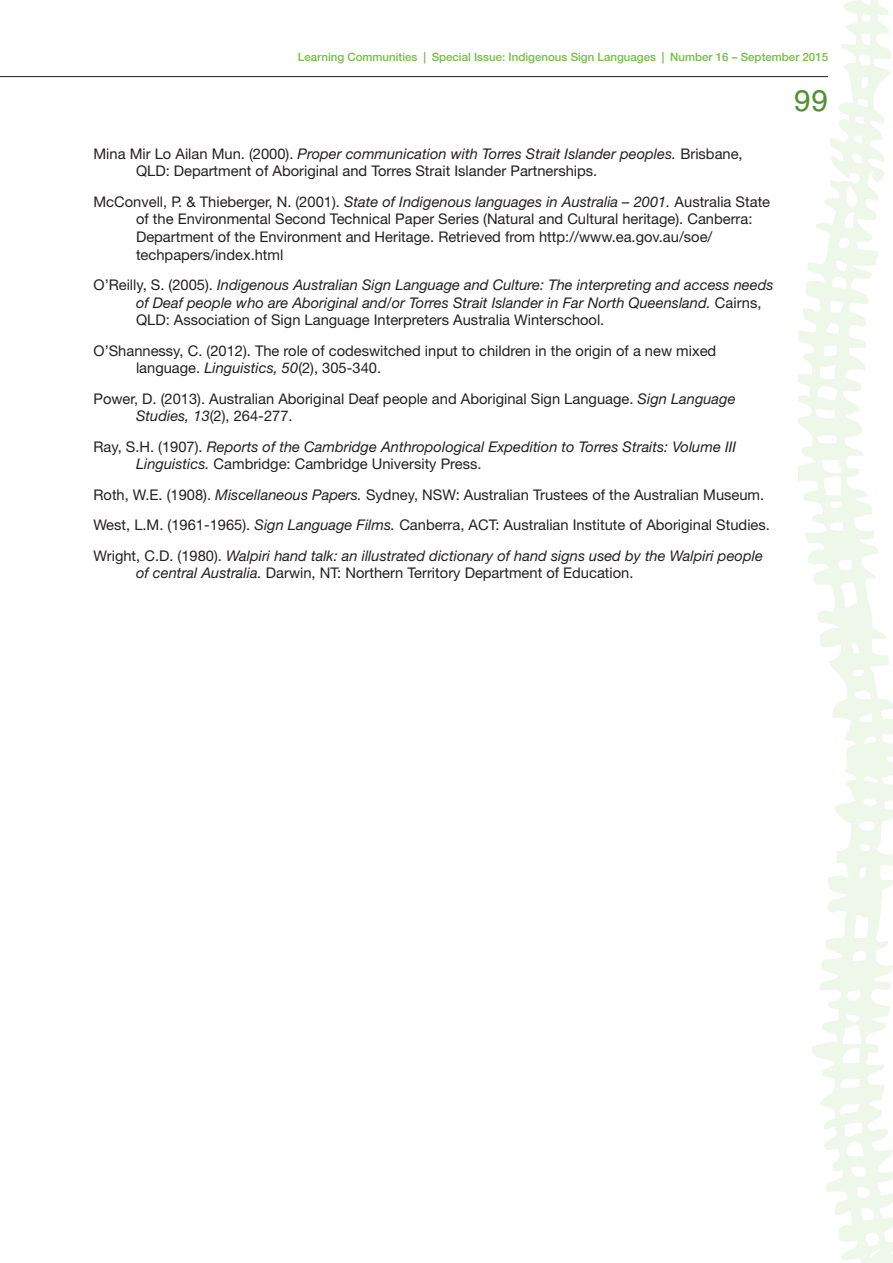
<style>
.page{position:relative;width:893px;height:1263px;background:#fff}
.page>*{position:absolute;margin:0;border:0;box-sizing:border-box;transform-origin:0 0}
.t1{font:30px "Helvetica";color:#519032}
.t2{font:14.7px/17.7px "Helvetica Neue";color:#231f20}
.t3{font:italic 14.7px/17.7px "Helvetica Neue";color:#231f20}
.t4{font:500 11.55px "Helvetica Neue";color:#72bf44}
.s1{font-style:italic}
.s2{font-style:normal}
</style>
<div class="page">
<hr style="left:0;top:76px;width:828px;height:1px;background:#231f20">
<svg style="left:798px;top:0;width:95px;height:1263px"></svg>
<p class="t4" style="left:298px;top:53px;width:532px">Learning Communities | Special Issue: Indigenous Sign Languages | Number 16 – September 2015</p>
<h1 class="t1" style="left:794px;top:89px;width:35px">99</h1>
<p class="t2" style="left:136px;top:146px;width:608px;text-indent:-43px">Mina Mir Lo Ailan Mun. (2000). <span class="s1">Proper communication with Torres Strait Islander peoples.</span> Brisbane,<br>QLD: Department of Aboriginal and Torres Strait Islander Partnerships.</p>
<p class="t2" style="left:136px;top:194px;width:636px;text-indent:-43px">McConvell, P. &amp; Thieberger, N. (2001). <span class="s1">State of Indigenous languages in Australia – 2001.</span> Australia State of the Environmental Second Technical Paper Series (Natural and Cultural heritage). Canberra:<br>Department of the Environment and Heritage. Retrieved from http://www.ea.gov.au/soe/ techpapers/index.html</p>
<p class="t3" style="left:136px;top:277px;width:639px;text-indent:-43px"><span class="s2">O’Reilly, S. (2005).</span> Indigenous Australian Sign Language and Culture: The interpreting and access needs of Deaf people who are Aboriginal and/or Torres Strait Islander in Far North Queensland. <span class="s2">Cairns,<br>QLD: Association of Sign Language Interpreters Australia Winterschool.</span></p>
<p class="t2" style="left:136px;top:343px;width:582px;text-indent:-43px">O’Shannessy, C. (2012). The role of codeswitched input to children in the origin of a new mixed language. <span class="s1">Linguistics, 50</span>(2), 305-340.</p>
<p class="t2" style="left:136px;top:391px;width:601px;text-indent:-43px">Power, D. (2013). Australian Aboriginal Deaf people and Aboriginal Sign Language. <span class="s1">Sign Language<br>Studies, 13</span>(2), 264-277.</p>
<p class="t3" style="left:136px;top:439px;width:602px;text-indent:-43px"><span class="s2">Ray, S.H. (1907).</span> Reports of the Cambridge Anthropological Expedition to Torres Straits: Volume III<br>Linguistics. <span class="s2">Cambridge: Cambridge University Press.</span></p>
<p class="t2" style="left:93px;top:481px;width:678px;line-height:30.5px">Roth, W.E. (1908). <span class="s1">Miscellaneous Papers.</span> Sydney, NSW: Australian Trustees of the Australian Museum.<br>West, L.M. (1961-1965). <span class="s1">Sign Language Films.</span> Canberra, ACT: Australian Institute of Aboriginal Studies.<br>Wright, C.D. (1980). <span class="s1">Walpiri hand talk: an illustrated dictionary of hand signs used by the Walpiri people</span></p>
<p class="t2" style="left:136px;top:566px;width:499px"><span class="s1">of central Australia.</span> Darwin, NT: Northern Territory Department of Education.</p>
</div>
